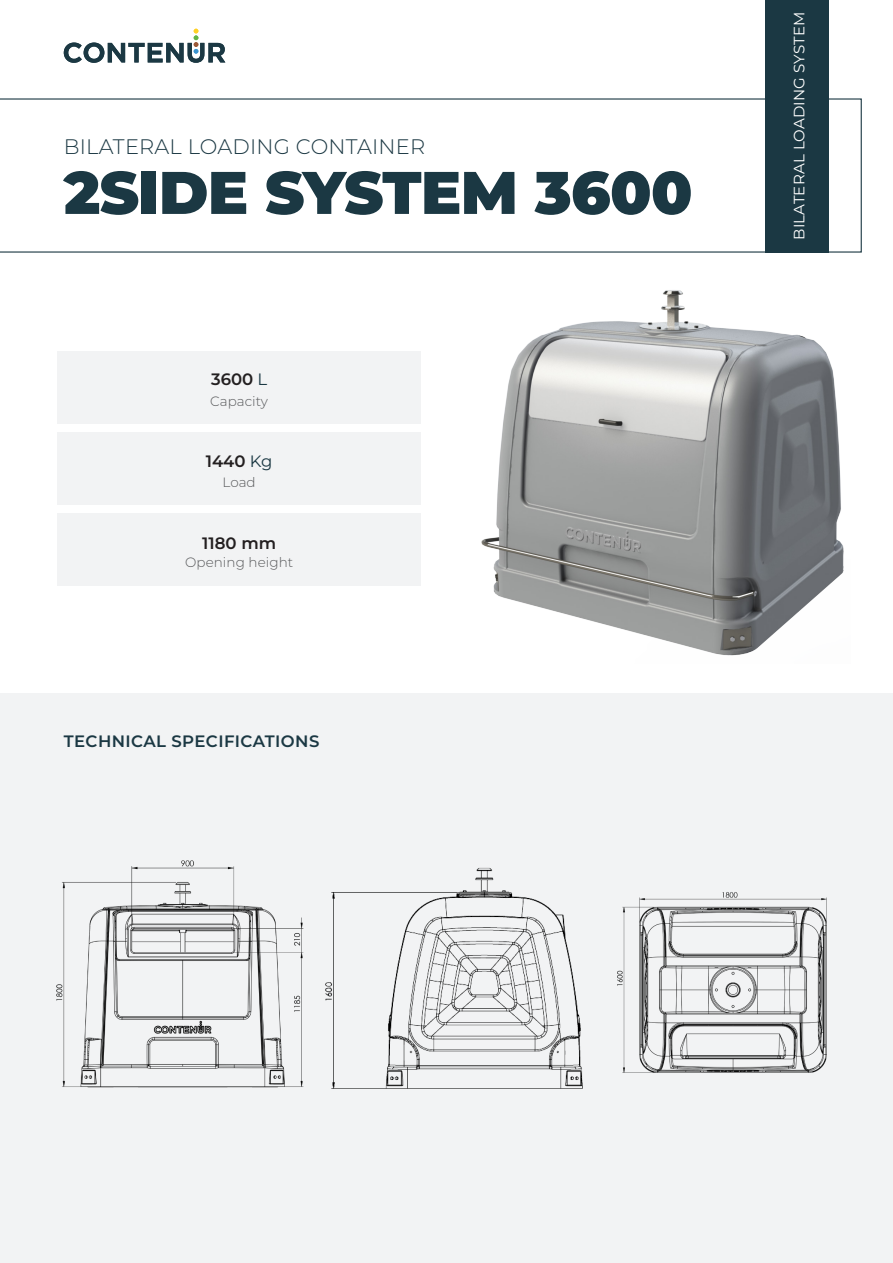
<style>
.page{position:relative;width:893px;height:1263px;background:#fff}
.page>*{position:absolute;margin:0;border:0;box-sizing:border-box;transform-origin:0 0}
.t1{font:900 60px "Montserrat";letter-spacing:-.01em;color:#1b3843}
.t2{font:300 21px "Montserrat";letter-spacing:.01em;color:#1b3843}
._03_Subtitulares{font:600 16.5px "Montserrat";letter-spacing:.025em;color:#1b3843}
._02_TEX_GENERAL{font:600 16.5px "Montserrat";color:#231f20}
.t3{font:15px "Montserrat";letter-spacing:.01em;color:#fff}
._02_TEX_GENERAL-2{font:300 13.5px "Montserrat";letter-spacing:.005em;color:#57585a}
.s1{font-weight:400;color:#1b3843}
</style>
<div class="page">
<svg style="left:0;top:98px;width:862px;height:155px"></svg>
<div style="left:765px;top:0;width:64px;height:252px;background:#1b3843"></div>
<div style="left:0;top:693px;width:893px;height:570px;background:#f2f3f4"></div>
<img style="left:481px;top:290px;width:363px;height:366px">
<div style="left:57px;top:352px;width:364px;height:72px;background:#f2f3f4"></div>
<div style="left:57px;top:433px;width:364px;height:72px;background:#f2f3f4"></div>
<div style="left:57px;top:514px;width:364px;height:72px;background:#f2f3f4"></div>
<svg style="left:64px;top:29px;width:161px;height:34px"></svg>
<img style="left:56px;top:860px;width:248px;height:228px">
<img style="left:325px;top:867px;width:258px;height:222px">
<img style="left:617px;top:892px;width:210px;height:181px">
<p class="t2" style="left:64px;top:132px;width:363px">BILATERAL LOADING CONTAINER</p>
<p class="t1" style="left:64px;top:148px;width:630px">2SIDE SYSTEM 3600</p>
<p class="_02_TEX_GENERAL" style="left:211px;top:369px;width:58px">3600 <span class="s1">L</span></p>
<p class="_02_TEX_GENERAL-2" style="left:210px;top:392px;width:59px">Capacity</p>
<p class="_02_TEX_GENERAL" style="left:206px;top:450px;width:68px">1440 <span class="s1">Kg</span></p>
<p class="_02_TEX_GENERAL-2" style="left:223px;top:473px;width:35px">Load</p>
<p class="_02_TEX_GENERAL" style="left:202px;top:532px;width:76px">1180 mm</p>
<p class="_02_TEX_GENERAL-2" style="left:185px;top:553px;width:110px">Opening height</p>
<p class="_03_Subtitulares" style="left:64px;top:730px;width:257px">TECHNICAL SPECIFICATIONS</p>
<p class="t3" style="left:789px;top:240px;width:230px;rotate:-90deg">BILATERAL LOADING SYSTEM</p>
</div>
